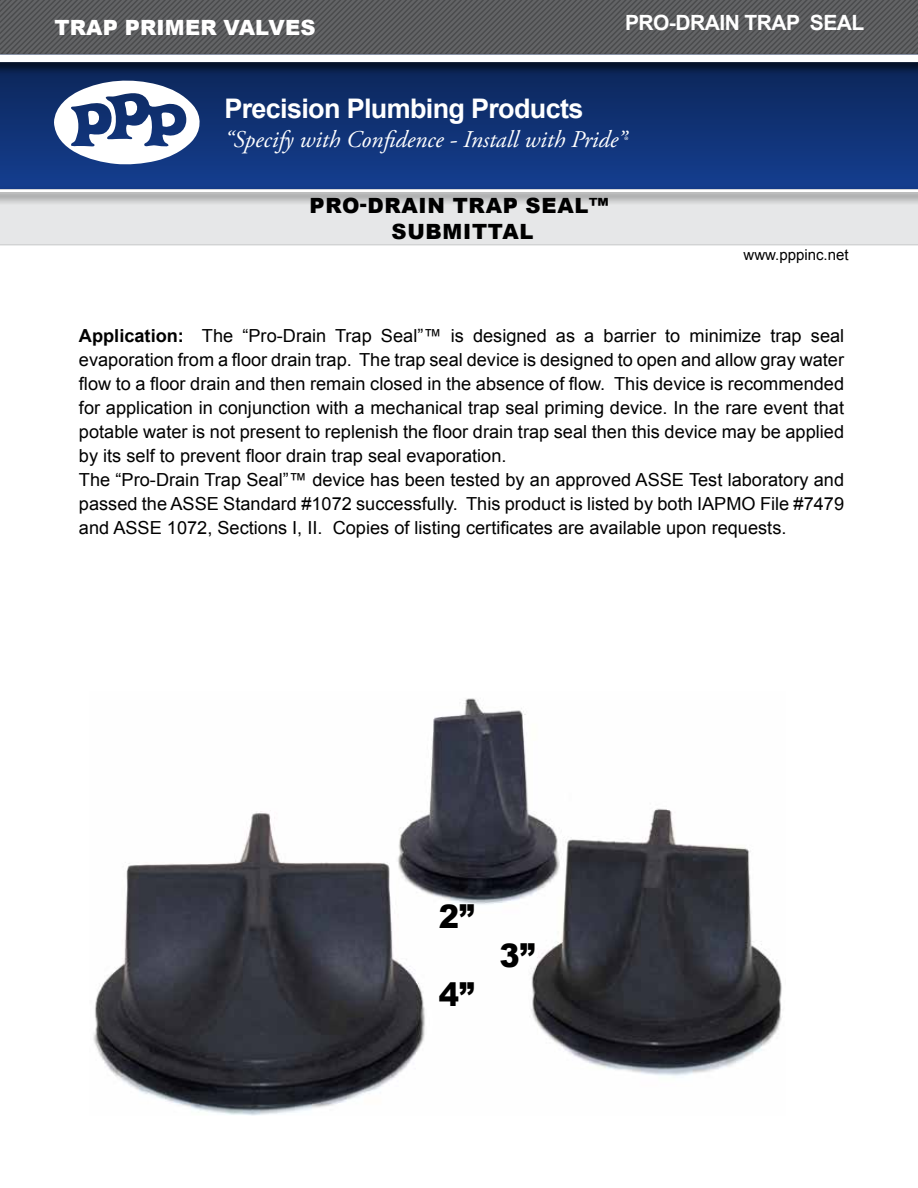
<style>
.page{position:relative;width:918px;height:1188px;background:#fff}
.page>*{position:absolute;margin:0;border:0;box-sizing:border-box;transform-origin:0 0}
.t1{font:900 32.4px "Arial";color:#000;scale:.94 1}
.t2{font:700 27px "Arial";letter-spacing:-.025em;color:#fff}
.t3{font:italic 24px "Adobe Garamond Pro";color:#fff}
.t4{font:900 21px/25.2px "Arial";letter-spacing:.035em;color:#000;text-align:center}
.t5{font:700 21px "Arial";letter-spacing:-.025em;color:#fff}
.t6{font:900 21px "Arial";letter-spacing:.01em;color:#fff}
.t7{font:18px/24px "Arial";color:#000}
.t8{font:15px "Arial";color:#000}
.s1{font-size:13.95px}
.s2{font-weight:700}
</style>
<div class="page">
<div style="left:0;top:165px;width:918px;height:21px;background:#133c8a"></div>
<div style="left:0;top:206px;width:918px;height:39px;background:#e6e7e8"></div>
<svg style="left:0;top:0;width:918px;height:165px;background:#364a70"></svg>
<div style="left:0;top:52px;width:918px;height:23px;background:#000;opacity:.75"></div>
<div style="left:0;top:55px;width:918px;height:7px;background:#fff"></div>
<div style="left:0;top:186px;width:918px;height:20px;background:#000;opacity:.75"></div>
<hr style="left:0;top:189px;width:918px;height:3px;background:#fff">
<img style="left:93px;top:698px;width:689px;height:417px">
<p class="t6" style="left:54px;top:12px;width:263px">TRAP PRIMER VALVES</p>
<p class="t5" style="left:625px;top:8px;width:241px">PRO-DRAIN TRAP SEAL</p>
<h2 class="t2" style="left:224px;top:90px;width:361px">Precision Plumbing Products</h2>
<h3 class="t3" style="left:224px;top:125px;width:404px">“Specify with Confidence - Install with Pride”<span class="s1">®</span></h3>
<p class="t4" style="left:309px;top:193px;width:301px">PRO-DRAIN TRAP SEAL™<br>SUBMITTAL</p>
<p class="t8" style="left:744px;top:245px;width:107px">www.pppinc.net</p>
<p class="t7" style="left:79px;top:323px;width:767px"><span class="s2">Application:</span> The “Pro-Drain Trap Seal”™ is designed as a barrier to minimize trap seal evaporation from a floor drain trap. The trap seal device is designed to open and allow gray water flow to a floor drain and then remain closed in the absence of flow. This device is recommended for application in conjunction with a mechanical trap seal priming device. In the rare event that potable water is not present to replenish the floor drain trap seal then this device may be applied by its self to prevent floor drain trap seal evaporation.<br>The “Pro-Drain Trap Seal”™ device has been tested by an approved ASSE Test laboratory and passed the ASSE Standard #1072 successfully. This product is listed by both IAPMO File #7479 and ASSE 1072, Sections I, II. Copies of listing certificates are available upon requests.</p>
<h1 class="t1" style="left:439px;top:893px;width:39px">2”</h1>
<h1 class="t1" style="left:439px;top:971px;width:39px">4”</h1>
<h1 class="t1" style="left:499px;top:932px;width:39px">3”</h1>
</div>
